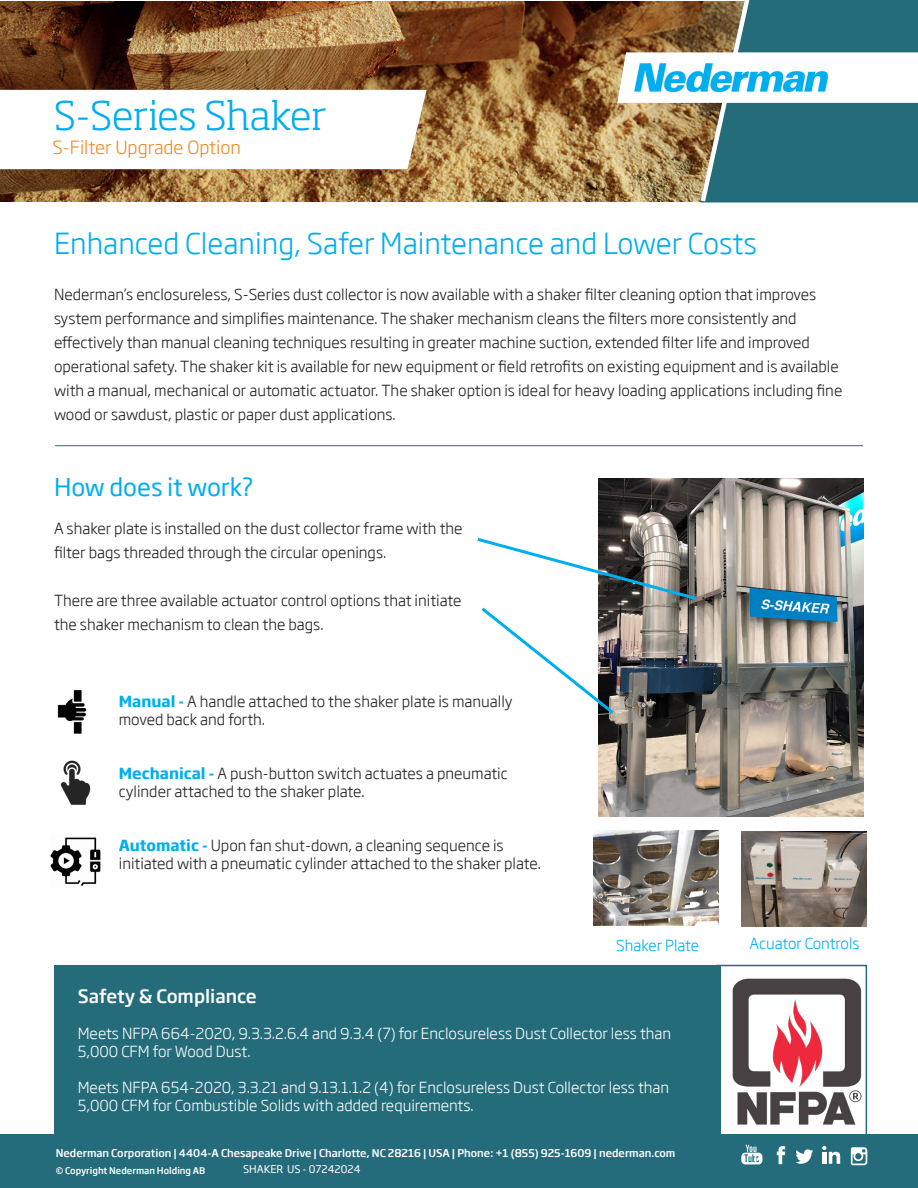
<style>
.page{position:relative;width:918px;height:1188px;background:#fff}
.page>*{position:absolute;margin:0;border:0;box-sizing:border-box;transform-origin:0 0}
.t1{font:300 39px "Soho Pro";color:#00aeef}
.t2{font:300 28.5px "Soho Gothic Std";color:#00aeef}
.t3{font:24px "Soho Gothic Std";color:#00aeef}
.t4{font:300 18px "Soho Gothic Pro";color:#f28720}
.t5{font:500 18px "Soho Gothic Std";color:#fff}
.t6{font:300 15px/24px "Soho Gothic Std";color:#231f20}
.t7{font:300 15px/18px "Soho Gothic Std";color:#fff}
.t8{font:300 15px "Soho Gothic Std";color:#00aeef}
.t9{font:500 10.5px "Soho Gothic Std";color:#fff}
.t10{font:10.5px "Soho Gothic Std";color:#fff}
.t11{font:500 9px "Soho Gothic Std";color:#fff}
.s1{font-weight:700;color:#00aeef}
</style>
<div class="page">
<div style="left:0;top:1134px;width:918px;height:54px;background:#246c7b"></div>
<img style="left:0;top:1px;width:698px;height:201px">
<div style="left:770px;top:0;width:148px;height:202px;background:#256c7a"></div>
<svg style="left:0;top:90px;width:427px;height:79px"></svg>
<svg style="left:698px;top:0;width:72px;height:203px"></svg>
<hr style="left:55px;top:445px;width:808px;height:1px;background:#256c7a">
<svg style="left:777px;top:1146px;width:8px;height:18px"></svg>
<svg style="left:795px;top:1149px;width:18px;height:15px"></svg>
<svg style="left:822px;top:1146px;width:18px;height:18px"></svg>
<svg style="left:851px;top:1147px;width:16px;height:18px"></svg>
<svg style="left:741px;top:1145px;width:21px;height:19px"></svg>
<div style="left:54px;top:966px;width:666px;height:169px;background:#256c7a"></div>
<img style="left:593px;top:831px;width:125px;height:95px">
<img style="left:733px;top:978px;width:129px;height:147px">
<img style="left:57px;top:689px;width:30px;height:45px">
<img style="left:50px;top:837px;width:50px;height:49px">
<img style="left:741px;top:832px;width:125px;height:95px">
<img style="left:598px;top:479px;width:266px;height:337px">
<img style="left:60px;top:760px;width:31px;height:45px">
<svg style="left:477px;top:536px;width:223px;height:181px"></svg>
<div style="left:716px;top:965px;width:151px;height:171px;border:2px solid #256c7a"></div>
<img style="left:585px;top:49px;width:333px;height:57px">
<h1 class="t1" style="left:54px;top:85px;width:274px">S-Series Shaker</h1>
<p class="t4" style="left:53px;top:134px;width:190px">S-Filter Upgrade Option</p>
<h2 class="t2" style="left:54px;top:226px;width:705px">Enhanced Cleaning, Safer Maintenance and Lower Costs</h2>
<p class="t6" style="left:54px;top:282px;width:790px">Nederman’s enclosureless, S-Series dust collector is now available with a shaker filter cleaning option that improves system performance and simplifies maintenance. The shaker mechanism cleans the filters more consistently and effectively than manual cleaning techniques resulting in greater machine suction, extended filter life and improved operational safety. The shaker kit is available for new equipment or field retrofits on existing equipment and is available with a manual, mechanical or automatic actuator. The shaker option is ideal for heavy loading applications including fine wood or sawdust, plastic or paper dust applications.</p>
<h3 class="t3" style="left:54px;top:472px;width:201px">How does it work?</h3>
<p class="t6" style="left:54px;top:517px;width:410px">A shaker plate is installed on the dust collector frame with the filter bags threaded through the circular openings.</p>
<p class="t6" style="left:54px;top:589px;width:409px">There are three available actuator control options that initiate the shaker mechanism to clean the bags.</p>
<p class="t6" style="left:119px;top:693px;width:395px;line-height:18px"><span class="s1">Manual -</span> A handle attached to the shaker plate is manually moved back and forth.</p>
<p class="t6" style="left:119px;top:765px;width:390px;line-height:18px"><span class="s1">Mechanical -</span> A push-button switch actuates a pneumatic cylinder attached to the shaker plate.</p>
<p class="t6" style="left:119px;top:837px;width:424px;line-height:18px"><span class="s1">Automatic -</span> Upon fan shut-down, a cleaning sequence is initiated with a pneumatic cylinder attached to the shaker plate.</p>
<p class="t8" style="left:616px;top:936px;width:85px">Shaker Plate</p>
<p class="t5" style="left:78px;top:984px;width:181px">Safety &amp; Compliance</p>
<p class="t7" style="left:78px;top:1024px;width:595px">Meets NFPA 664-2020, 9.3.3.2.6.4 and 9.3.4 (7) for Enclosureless Dust Collector less than<br>5,000 CFM for Wood Dust.</p>
<p class="t7" style="left:78px;top:1078px;width:593px">Meets NFPA 654-2020, 3.3.21 and 9.13.1.1.2 (4) for Enclosureless Dust Collector less than<br>5,000 CFM for Combustible Solids with added requirements.</p>
<p class="t9" style="left:56px;top:1147px;width:621px">Nederman Corporation | 4404-A Chesapeake Drive | Charlotte, NC 28216 | USA | Phone: +1 (855) 925-1609 | nederman.com</p>
<p class="t11" style="left:56px;top:1165px;width:151px">© Copyright Nederman Holding AB</p>
<p class="t10" style="left:243px;top:1163px;width:119px">SHAKER US - 07242024</p>
<p class="t8" style="left:750px;top:934px;width:111px">Acuator Controls</p>
</div>
